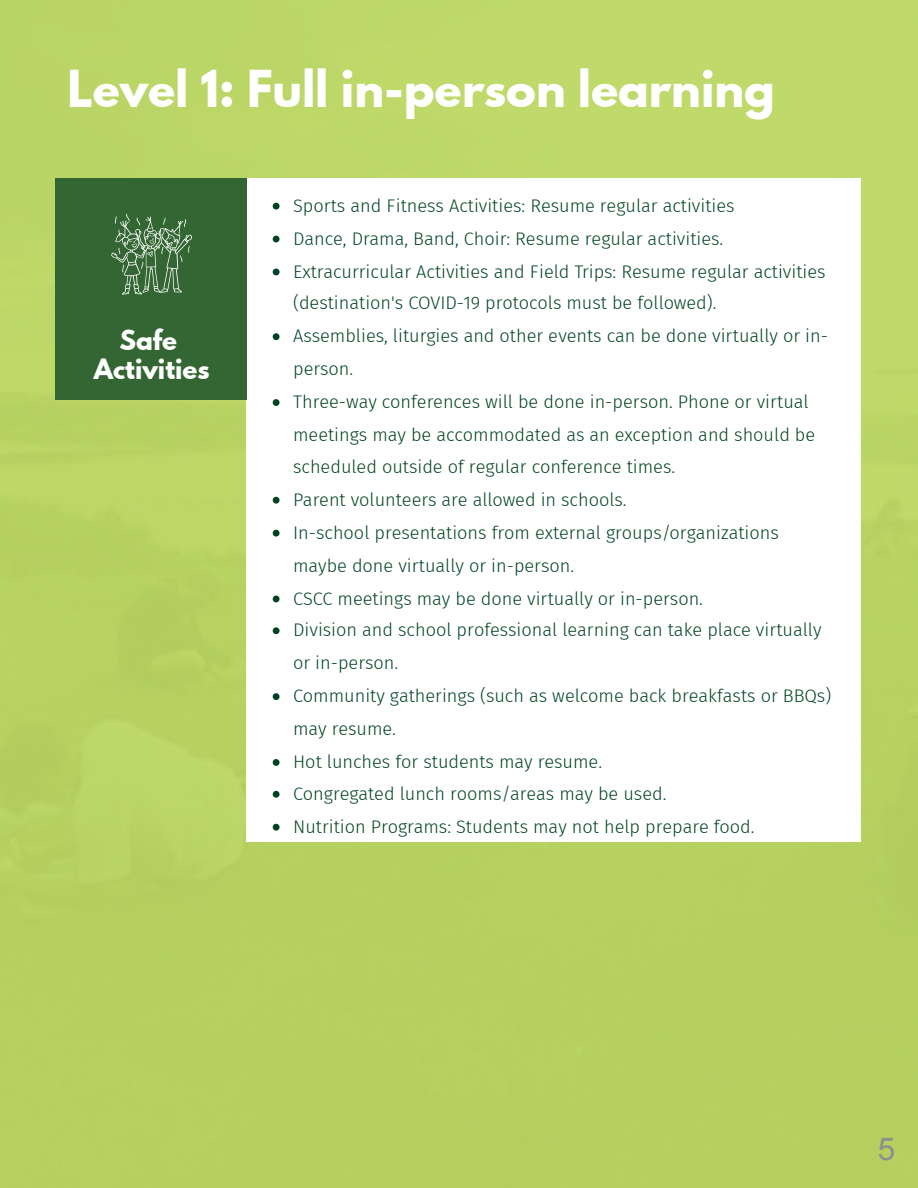
<style>
.page{position:relative;width:918px;height:1188px;background:#fff}
.page>*{position:absolute;margin:0;border:0;box-sizing:border-box;transform-origin:0 0}
.t1{font:700 45px "League Spartan";color:#fff}
.t2{font:31.5px "Arial";color:#8f8f8f}
.t3{font:700 24.75px/29.2px "League Spartan";color:#fff;text-align:center}
.t4{font:300 18.15px/32.7px "Fira Sans";color:#004322}
</style>
<div class="page">
<img style="left:0;top:0;width:918px;height:1188px">
<div style="left:246px;top:178px;width:615px;height:663px;background:#fff"></div>
<div style="left:55px;top:178px;width:191px;height:221px;background:#363"></div>
<svg style="left:273px;top:203px;width:7px;height:7px"></svg>
<svg style="left:273px;top:236px;width:7px;height:6px"></svg>
<svg style="left:273px;top:269px;width:7px;height:6px"></svg>
<svg style="left:273px;top:333px;width:7px;height:7px"></svg>
<svg style="left:273px;top:399px;width:7px;height:7px"></svg>
<svg style="left:273px;top:497px;width:7px;height:7px"></svg>
<svg style="left:273px;top:530px;width:7px;height:7px"></svg>
<svg style="left:273px;top:596px;width:7px;height:6px"></svg>
<svg style="left:273px;top:627px;width:7px;height:7px"></svg>
<svg style="left:273px;top:693px;width:7px;height:7px"></svg>
<svg style="left:273px;top:759px;width:7px;height:7px"></svg>
<svg style="left:273px;top:791px;width:7px;height:7px"></svg>
<svg style="left:273px;top:824px;width:7px;height:7px"></svg>
<svg style="left:111px;top:214px;width:81px;height:81px"></svg>
<h1 class="t1" style="left:68px;top:53px;width:709px">Level 1: Full in-person learning</h1>
<h3 class="t3" style="left:94px;top:325px;width:117px">Safe<br>Activities</h3>
<p class="t4" style="left:293px;top:189px;width:540px">Sports and Fitness Activities: Resume regular activities<br>Dance, Drama, Band, Choir: Resume regular activities.<br>Extracurricular Activities and Field Trips: Resume regular activities (destination's COVID-19 protocols must be followed).<br>Assemblies, liturgies and other events can be done virtually or in&shy;person.<br>Three-way conferences will be done in-person. Phone or virtual meetings may be accommodated as an exception and should be scheduled outside of regular conference times.<br>Parent volunteers are allowed in schools.<br>In-school presentations from external groups/organizations maybe done virtually or in-person.<br>CSCC meetings may be done virtually or in-person.<br>Division and school professional learning can take place virtually or in-person.<br>Community gatherings (such as welcome back breakfasts or BBQs) may resume.<br>Hot lunches for students may resume.<br>Congregated lunch rooms/areas may be used.<br>Nutrition Programs: Students may not help prepare food.</p>
<h2 class="t2" style="left:878px;top:1131px;width:19px">5</h2>
</div>
